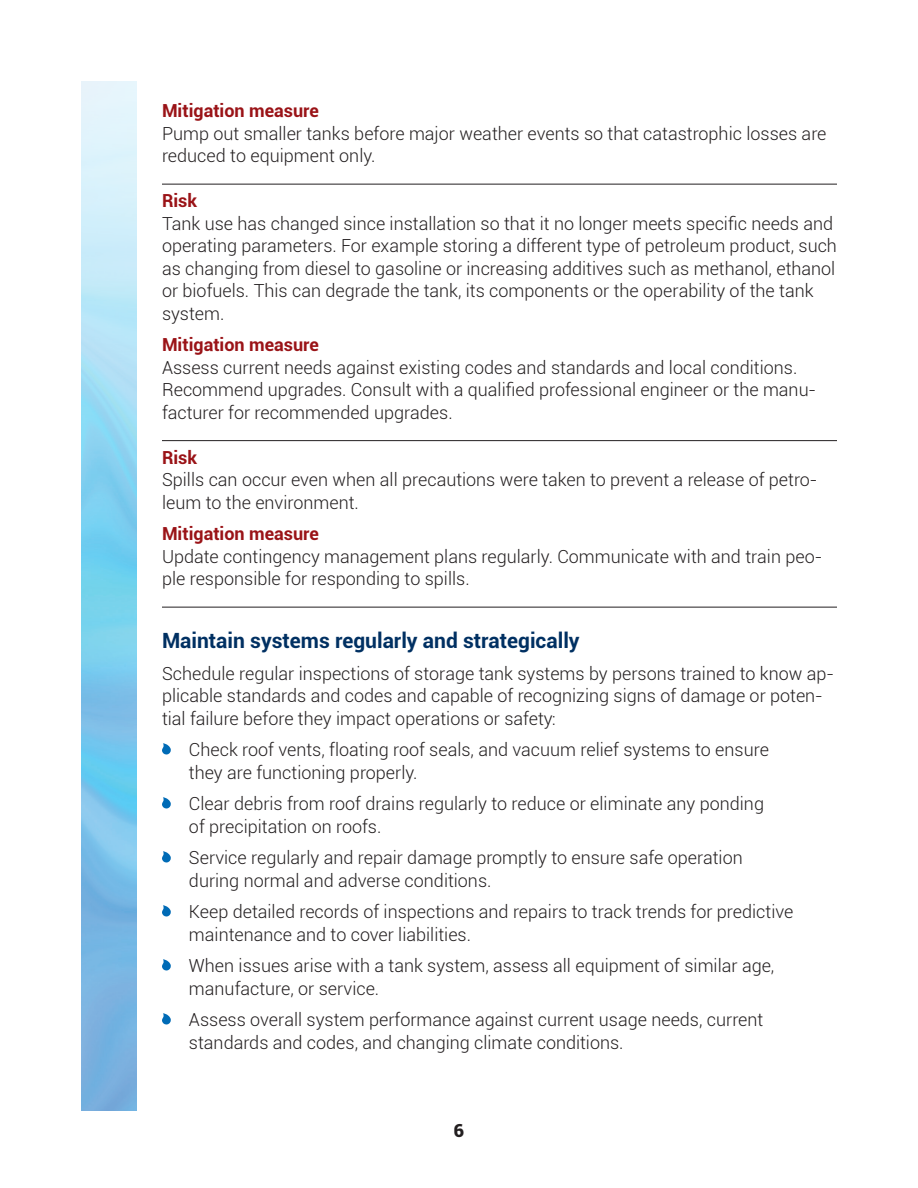
<style>
.page{position:relative;width:918px;height:1188px;background:#fff}
.page>*{position:absolute;margin:0;border:0;box-sizing:border-box;transform-origin:0 0}
.t1{font:700 21px "Roboto";color:#003062}
.t2{font:300 18px/22.5px "Roboto";color:#231f20}
.t3{font:700 18px "Roboto";color:#9a1317}
.t4{font:900 18px "Roboto";color:#231f20}
</style>
<div class="page">
<hr style="left:162px;top:184px;width:675px;height:1px;background:#231f20">
<hr style="left:162px;top:440px;width:675px;height:1px;background:#231f20">
<hr style="left:162px;top:607px;width:675px;height:1px;background:#231f20">
<svg style="left:162px;top:743px;width:9px;height:12px"></svg>
<svg style="left:162px;top:797px;width:9px;height:12px"></svg>
<svg style="left:162px;top:851px;width:9px;height:12px"></svg>
<svg style="left:162px;top:905px;width:9px;height:12px"></svg>
<svg style="left:162px;top:959px;width:9px;height:12px"></svg>
<svg style="left:162px;top:1013px;width:9px;height:12px"></svg>
<img style="left:81px;top:81px;width:55px;height:1029px">
<p class="t3" style="left:162px;top:98px;width:158px">Mitigation measure</p>
<p class="t2" style="left:162px;top:121px;width:666px">Pump out smaller tanks before major weather events so that catastrophic losses are reduced to equipment only.</p>
<p class="t3" style="left:162px;top:188px;width:37px">Risk</p>
<p class="t2" style="left:162px;top:211px;width:677px">Tank use has changed since installation so that it no longer meets specific needs and operating parameters. For example storing a different type of petroleum product, such as changing from diesel to gasoline or increasing additives such as methanol, ethanol or biofuels. This can degrade the tank, its components or the operability of the tank system.</p>
<p class="t3" style="left:162px;top:332px;width:158px">Mitigation measure</p>
<p class="t2" style="left:162px;top:355px;width:656px">Assess current needs against existing codes and standards and local conditions.<br>Recommend upgrades. Consult with a qualified professional engineer or the manu&shy;facturer for recommended upgrades.</p>
<p class="t3" style="left:162px;top:444px;width:37px">Risk</p>
<p class="t2" style="left:162px;top:468px;width:657px">Spills can occur even when all precautions were taken to prevent a release of petro&shy;leum to the environment.</p>
<p class="t3" style="left:162px;top:521px;width:158px">Mitigation measure</p>
<p class="t2" style="left:162px;top:544px;width:662px">Update contingency management plans regularly. Communicate with and train peo&shy;ple responsible for responding to spills.</p>
<p class="t1" style="left:162px;top:626px;width:419px">Maintain systems regularly and strategically</p>
<p class="t2" style="left:162px;top:661px;width:674px">Schedule regular inspections of storage tank systems by persons trained to know ap&shy;plicable standards and codes and capable of recognizing signs of damage or poten&shy;tial failure before they impact operations or safety:</p>
<p class="t2" style="left:189px;top:738px;width:581px">Check roof vents, floating roof seals, and vacuum relief systems to ensure they are functioning properly.</p>
<p class="t2" style="left:189px;top:792px;width:577px">Clear debris from roof drains regularly to reduce or eliminate any ponding of precipitation on roofs.</p>
<p class="t2" style="left:189px;top:846px;width:555px">Service regularly and repair damage promptly to ensure safe operation during normal and adverse conditions.</p>
<p class="t2" style="left:189px;top:900px;width:606px">Keep detailed records of inspections and repairs to track trends for predictive maintenance and to cover liabilities.</p>
<p class="t2" style="left:189px;top:954px;width:587px">When issues arise with a tank system, assess all equipment of similar age, manufacture, or service.</p>
<p class="t2" style="left:189px;top:1008px;width:576px">Assess overall system performance against current usage needs, current standards and codes, and changing climate conditions.</p>
<p class="t4" style="left:454px;top:1118px;width:12px">6</p>
</div>
